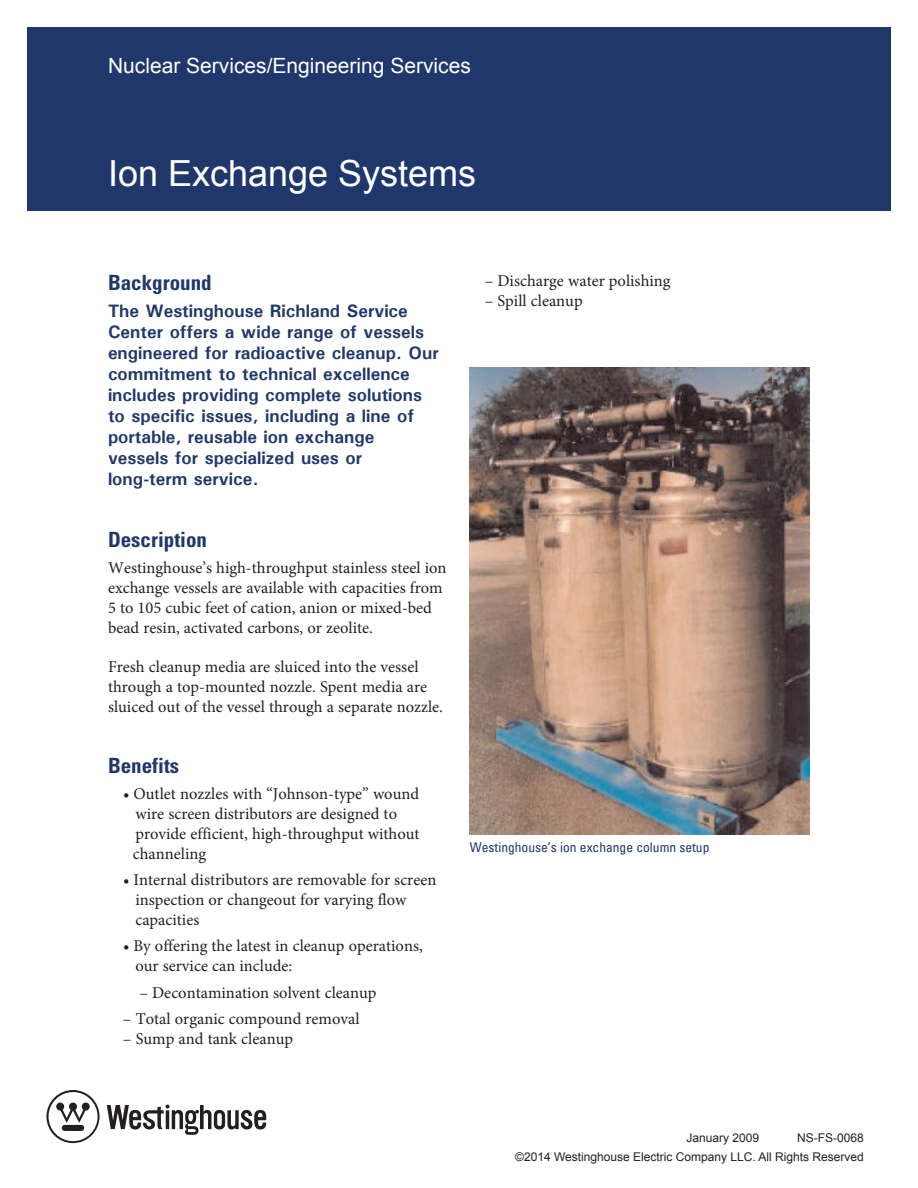
<style>
.page{position:relative;width:918px;height:1188px;background:#fff}
.page>*{position:absolute;margin:0;border:0;box-sizing:border-box;transform-origin:0 0}
.t1{font:36px "Arial";color:#fff}
.Cost_Center{font:21px "Arial";color:#fff}
.GREEN_TITLE{font:700 condensed 21px "Univers LT Std";color:#1f376b}
.first_para{font:700 18px/21px "Univers";color:#1f376b}
.BODY_COPY{font:16.5px/19.8px "Minion Pro";color:#231f20}
.t2{font:condensed 13.5px "Univers LT";color:#1f376b}
.Flysheet_Number{font:12px "Arial";color:#231f20}
</style>
<div class="page">
<div style="left:27px;top:27px;width:864px;height:184px;background:#1f376b"></div>
<svg style="left:46px;top:1090px;width:54px;height:53px"></svg>
<svg style="left:107px;top:1105px;width:159px;height:30px"></svg>
<img style="left:469px;top:368px;width:341px;height:467px">
<p class="Cost_Center" style="left:108px;top:52px;width:364px">Nuclear Services/Engineering Services</p>
<p class="t1" style="left:108px;top:150px;width:370px">Ion Exchange Systems</p>
<p class="GREEN_TITLE" style="left:108px;top:269px;width:105px">Background</p>
<p class="first_para" style="left:108px;top:300px;width:332px">The Westinghouse Richland Service Center offers a wide range of vessels engineered for radioactive cleanup. Our commitment to technical excellence includes providing complete solutions to specific issues, including a line of portable, reusable ion exchange vessels for specialized uses or long-term service.</p>
<p class="GREEN_TITLE" style="left:108px;top:526px;width:101px">Description</p>
<p class="BODY_COPY" style="left:108px;top:558px;width:340px">Westinghouse’s high-throughput stainless steel ion exchange vessels are available with capacities from 5 to 105 cubic feet of cation, anion or mixed-bed bead resin, activated carbons, or zeolite.</p>
<p class="BODY_COPY" style="left:108px;top:657px;width:336px">Fresh cleanup media are sluiced into the vessel through a top-mounted nozzle. Spent media are sluiced out of the vessel through a separate nozzle.</p>
<p class="BODY_COPY" style="left:485px;top:271px;width:187px">– Discharge water polishing</p>
<p class="BODY_COPY" style="left:485px;top:291px;width:99px">– Spill cleanup</p>
<p class="GREEN_TITLE" style="left:108px;top:752px;width:73px">Benefits</p>
<p class="BODY_COPY" style="left:133px;top:784px;width:288px;text-indent:-10px">• Outlet nozzles with “Johnson-type” wound wire screen distributors are designed to provide efficient, high-throughput without channeling</p>
<p class="BODY_COPY" style="left:135px;top:870px;width:303px;text-indent:-12px">• Internal distributors are removable for screen inspection or changeout for varying flow capacities</p>
<p class="BODY_COPY" style="left:135px;top:936px;width:289px;text-indent:-12px">• By offering the latest in cleanup operations, our service can include:</p>
<p class="BODY_COPY" style="left:139px;top:983px;width:239px">– Decontamination solvent cleanup</p>
<p class="BODY_COPY" style="left:123px;top:1009px;width:238px">– Total organic compound removal</p>
<p class="BODY_COPY" style="left:123px;top:1029px;width:172px">– Sump and tank cleanup</p>
<p class="t2" style="left:470px;top:839px;width:241px">Westinghouse’s ion exchange column setup</p>
<p class="Flysheet_Number" style="left:686px;top:1130px;width:74px">January 2009</p>
<p class="Flysheet_Number" style="left:797px;top:1130px;width:68px">NS-FS-0068</p>
<p class="Flysheet_Number" style="left:515px;top:1149px;width:350px">©2014 Westinghouse Electric Company LLC. All Rights Reserved</p>
</div>
